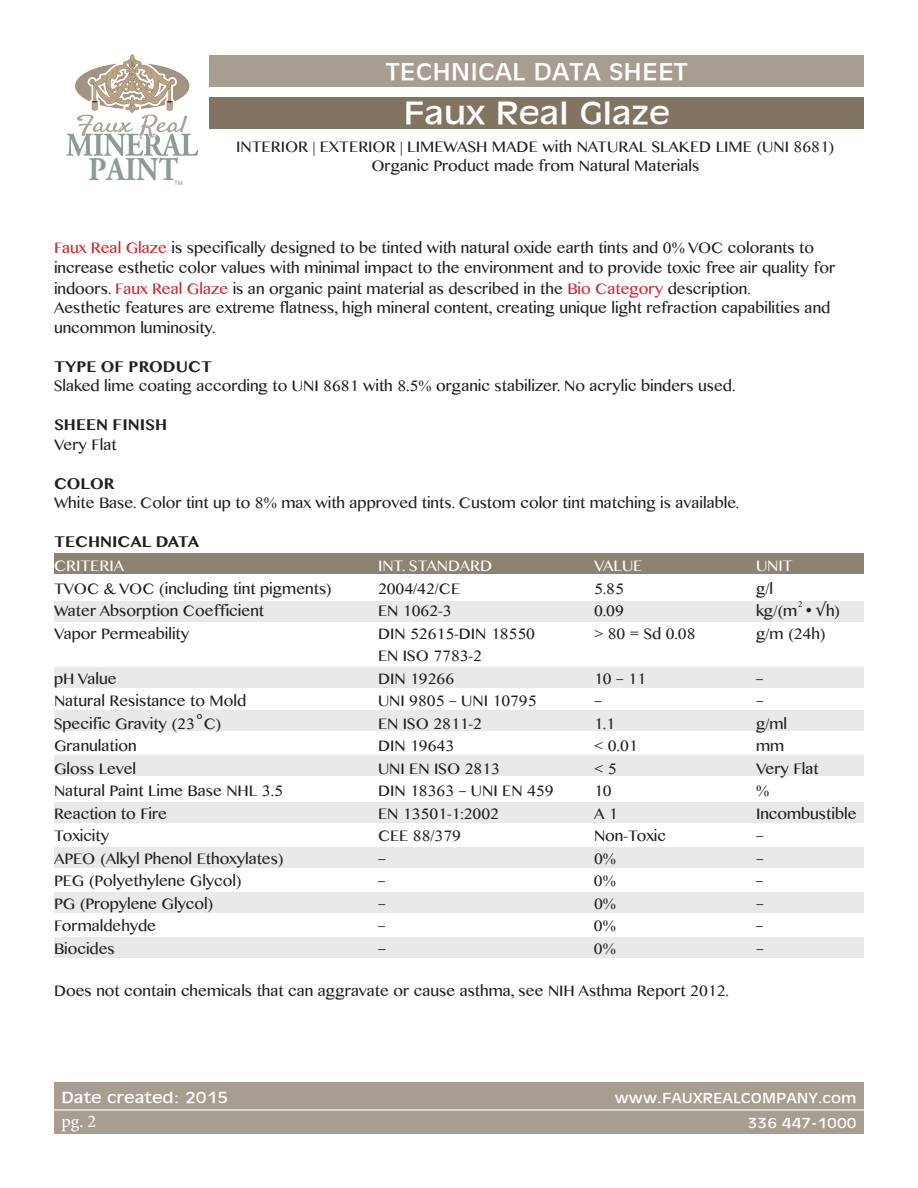
<style>
.page{position:relative;width:918px;height:1188px;background:#fff}
.page>*{position:absolute;margin:0;border:0;box-sizing:border-box;transform-origin:0 0}
.t1{font:700 33.15px "Adobe Garamond Pro";color:#8c9e94;scale:.91 1}
.t2{font:30px "Antiqua 101 Wide Normal";color:#fff}
.t3{font:22.5px "Antiqua 101 Wide Normal";color:#fff}
.t4{font:18px/19.8px "Khmer MN";color:#231f20;text-align:center}
.t5{font:700 18px "Khmer MN";color:#231f20}
.t6{font:18px "Khmer MN";color:#fff}
.t7{font:18px "Minion Pro";color:#fff}
.t8{font:18px "Minion Pro";color:#231f20}
.t9{font:15px "Antiqua 101 Wide Normal";color:#fff}
.t10{font:13.5px/25.5px "Antiqua 101 Wide Normal";color:#fff;text-align:right}
.t11{font:9px "Minion Pro";color:#231f20}
.t12{font:6.45px "Myriad Pro";color:#a49283}
.s1{color:#d1232a}
</style>
<div class="page">
<div style="left:210px;top:56px;width:654px;height:31px;background:#a79e91"></div>
<div style="left:210px;top:98px;width:654px;height:31px;background:#817562"></div>
<div style="left:54px;top:1082px;width:810px;height:52px;background:#a79e91"></div>
<hr style="left:54px;top:1109px;width:810px;height:2px;background:#fff">
<svg style="left:66px;top:54px;width:132px;height:102px"></svg>
<div style="left:54px;top:554px;width:810px;height:20px;background:#8d8372"></div>
<div style="left:54px;top:601px;width:810px;height:21px;background:#e9e9e9"></div>
<div style="left:54px;top:667px;width:810px;height:21px;background:#e9e9e9"></div>
<div style="left:54px;top:711px;width:810px;height:20px;background:#e9e9e9"></div>
<div style="left:54px;top:756px;width:810px;height:20px;background:#e9e9e9"></div>
<div style="left:54px;top:802px;width:810px;height:21px;background:#e9e9e9"></div>
<div style="left:54px;top:847px;width:810px;height:21px;background:#e9e9e9"></div>
<div style="left:54px;top:892px;width:810px;height:21px;background:#e9e9e9"></div>
<div style="left:54px;top:937px;width:810px;height:21px;background:#e9e9e9"></div>
<h1 class="t1" style="left:88px;top:150px;width:100px">PAINT</h1>
<p class="t12" style="left:175px;top:179px;width:10px">TM</p>
<p class="t3" style="left:386px;top:56px;width:304px">TECHNICAL DATA SHEET</p>
<h2 class="t2" style="left:403px;top:92px;width:269px">Faux Real Glaze</h2>
<p class="t4" style="left:236px;top:136px;width:600px">INTERIOR | EXTERIOR | LIMEWASH MADE with NATURAL SLAKED LIME (UNI 8681)<br>Organic Product made from Natural Materials</p>
<p class="t4" style="left:54px;top:237px;width:783px;text-align:left"><span class="s1">Faux Real Glaze</span> is specifically designed to be tinted with natural oxide earth tints and 0% VOC colorants to increase esthetic color values with minimal impact to the environment and to provide toxic free air quality for indoors. <span class="s1">Faux Real Glaze</span> is an organic paint material as described in the <span class="s1">Bio Category</span> description.<br>Aesthetic features are extreme flatness, high mineral content, creating unique light refraction capabilities and uncommon luminosity.</p>
<p class="t5" style="left:54px;top:355px;width:160px">TYPE OF PRODUCT</p>
<p class="t4" style="left:54px;top:375px;width:683px">Slaked lime coating according to UNI 8681 with 8.5% organic stabilizer. No acrylic binders used.</p>
<p class="t5" style="left:54px;top:413px;width:115px">SHEEN FINISH</p>
<p class="t4" style="left:54px;top:434px;width:64px">Very Flat</p>
<p class="t5" style="left:54px;top:472px;width:62px">COLOR</p>
<p class="t4" style="left:54px;top:492px;width:687px">White Base. Color tint up to 8% max with approved tints. Custom color tint matching is available.</p>
<p class="t5" style="left:54px;top:530px;width:147px">TECHNICAL DATA</p>
<p class="t6" style="left:54px;top:554px;width:72px">CRITERIA</p>
<p class="t6" style="left:378px;top:554px;width:116px">INT. STANDARD</p>
<p class="t6" style="left:594px;top:554px;width:50px">VALUE</p>
<p class="t6" style="left:756px;top:554px;width:38px">UNIT</p>
<p class="t4" style="left:54px;top:578px;width:280px">TVOC &amp; VOC (including tint pigments)</p>
<p class="t4" style="left:378px;top:578px;width:84px">2004/42/CE</p>
<p class="t4" style="left:594px;top:578px;width:31px">5.85</p>
<p class="t4" style="left:756px;top:578px;width:19px">g/l</p>
<p class="t4" style="left:54px;top:600px;width:212px">Water Absorption Coefficient</p>
<p class="t4" style="left:378px;top:600px;width:75px">EN 1062-3</p>
<p class="t4" style="left:594px;top:600px;width:31px">0.09</p>
<p class="t4" style="left:756px;top:600px;width:86px">kg/(m • √h)</p>
<p class="t4" style="left:54px;top:623px;width:137px">Vapor Permeability</p>
<p class="t4" style="left:378px;top:623px;width:159px">DIN 52615-DIN 18550</p>
<p class="t4" style="left:594px;top:623px;width:103px">&gt; 80 = Sd 0.08</p>
<p class="t4" style="left:756px;top:623px;width:71px">g/m (24h)</p>
<p class="t4" style="left:378px;top:645px;width:106px">EN ISO 7783-2</p>
<p class="t4" style="left:54px;top:668px;width:64px">pH Value</p>
<p class="t4" style="left:378px;top:668px;width:78px">DIN 19266</p>
<p class="t4" style="left:594px;top:668px;width:53px">10 – 11</p>
<p class="t4" style="left:756px;top:668px;width:9px">–</p>
<p class="t4" style="left:54px;top:690px;width:194px">Natural Resistance to Mold</p>
<p class="t4" style="left:378px;top:690px;width:160px">UNI 9805 – UNI 10795</p>
<p class="t4" style="left:594px;top:690px;width:9px">–</p>
<p class="t4" style="left:756px;top:690px;width:9px">–</p>
<p class="t4" style="left:54px;top:713px;width:169px">Specific Gravity (23 C)</p>
<p class="t4" style="left:378px;top:713px;width:106px">EN ISO 2811-2</p>
<p class="t4" style="left:594px;top:713px;width:23px">1.1</p>
<p class="t4" style="left:756px;top:713px;width:33px">g/ml</p>
<p class="t4" style="left:54px;top:735px;width:84px">Granulation</p>
<p class="t4" style="left:378px;top:735px;width:78px">DIN 19643</p>
<p class="t4" style="left:594px;top:735px;width:45px">&lt; 0.01</p>
<p class="t4" style="left:756px;top:735px;width:30px">mm</p>
<p class="t4" style="left:54px;top:758px;width:84px">Gloss Level</p>
<p class="t4" style="left:378px;top:758px;width:123px">UNI EN ISO 2813</p>
<p class="t4" style="left:594px;top:758px;width:24px">&lt; 5</p>
<p class="t4" style="left:756px;top:758px;width:64px">Very Flat</p>
<p class="t4" style="left:54px;top:780px;width:230px">Natural Paint Lime Base NHL 3.5</p>
<p class="t4" style="left:378px;top:780px;width:177px">DIN 18363 – UNI EN 459</p>
<p class="t4" style="left:594px;top:780px;width:19px">10</p>
<p class="t4" style="left:756px;top:780px;width:15px">%</p>
<p class="t4" style="left:54px;top:803px;width:115px">Reaction to Fire</p>
<p class="t4" style="left:378px;top:803px;width:123px">EN 13501-1:2002</p>
<p class="t4" style="left:594px;top:803px;width:25px">A 1</p>
<p class="t4" style="left:756px;top:803px;width:102px">Incombustible</p>
<p class="t4" style="left:54px;top:825px;width:57px">Toxicity</p>
<p class="t4" style="left:378px;top:825px;width:85px">CEE 88/379</p>
<p class="t4" style="left:594px;top:825px;width:74px">Non-Toxic</p>
<p class="t4" style="left:756px;top:825px;width:9px">–</p>
<p class="t4" style="left:54px;top:848px;width:231px">APEO (Alkyl Phenol Ethoxylates)</p>
<p class="t4" style="left:378px;top:848px;width:9px">–</p>
<p class="t4" style="left:594px;top:848px;width:23px">0%</p>
<p class="t4" style="left:756px;top:848px;width:9px">–</p>
<p class="t4" style="left:54px;top:870px;width:189px">PEG (Polyethylene Glycol)</p>
<p class="t4" style="left:378px;top:870px;width:9px">–</p>
<p class="t4" style="left:594px;top:870px;width:23px">0%</p>
<p class="t4" style="left:756px;top:870px;width:9px">–</p>
<p class="t4" style="left:54px;top:893px;width:161px">PG (Propylene Glycol)</p>
<p class="t4" style="left:378px;top:893px;width:9px">–</p>
<p class="t4" style="left:594px;top:893px;width:23px">0%</p>
<p class="t4" style="left:756px;top:893px;width:9px">–</p>
<p class="t4" style="left:54px;top:915px;width:104px">Formaldehyde</p>
<p class="t4" style="left:378px;top:915px;width:9px">–</p>
<p class="t4" style="left:594px;top:915px;width:23px">0%</p>
<p class="t4" style="left:756px;top:915px;width:9px">–</p>
<p class="t4" style="left:54px;top:938px;width:62px">Biocides</p>
<p class="t4" style="left:378px;top:938px;width:9px">–</p>
<p class="t4" style="left:594px;top:938px;width:23px">0%</p>
<p class="t4" style="left:756px;top:938px;width:9px">–</p>
<p class="t4" style="left:54px;top:979px;width:677px">Does not contain chemicals that can aggravate or cause asthma, see NIH Asthma Report 2012.</p>
<p class="t11" style="left:798px;top:598px;width:6px">2</p>
<p class="t8" style="left:197px;top:708px;width:8px">°</p>
<p class="t9" style="left:62px;top:1088px;width:168px">Date created: 2015</p>
<p class="t7" style="left:62px;top:1109px;width:36px">pg. 2</p>
<p class="t10" style="left:615px;top:1085px;width:243px">www.FAUXREALCOMPANY.com<br>336 447-1000</p>
</div>
